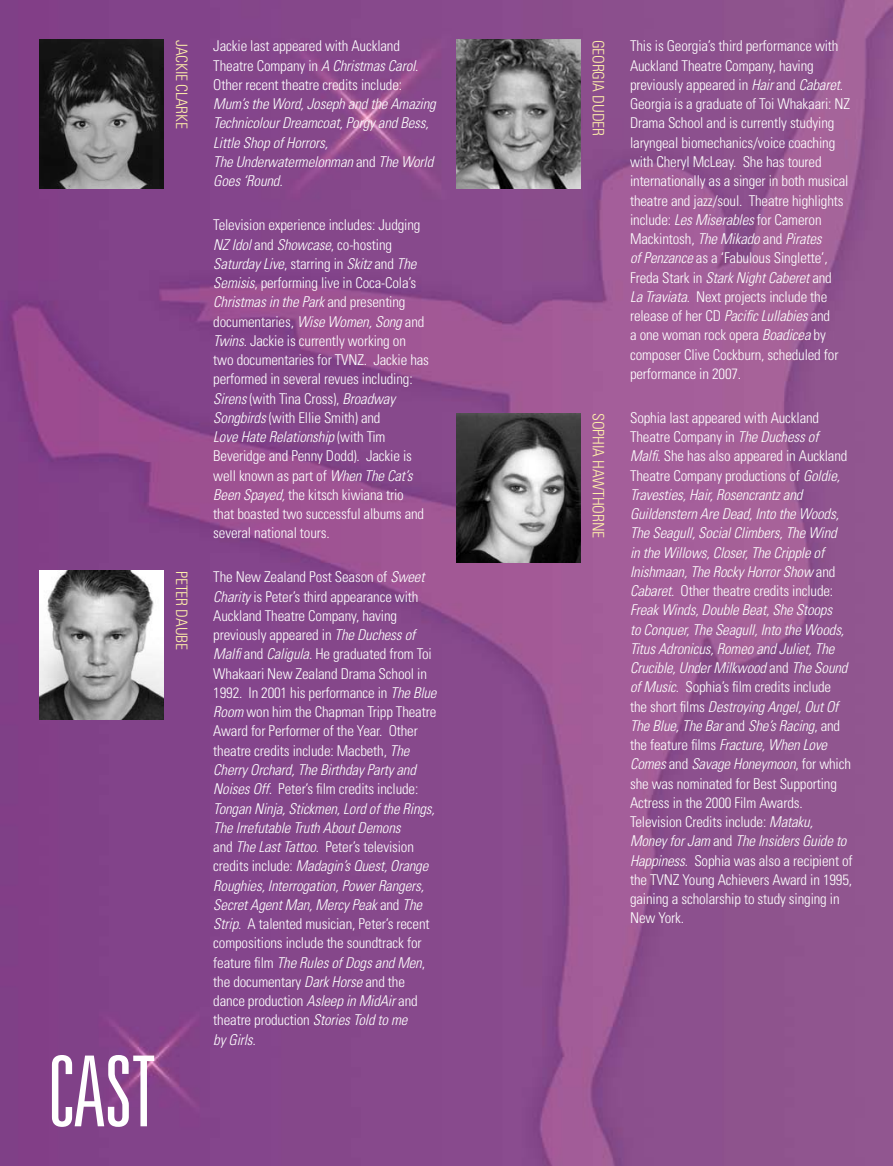
<style>
.page{position:relative;width:893px;height:1166px;background:#fff}
.page>*{position:absolute;margin:0;border:0;box-sizing:border-box;transform-origin:0 0}
.t1{font:300 ultra-condensed 98px "Univers";color:#fff}
.t2{font:300 condensed 15.75px "Univers";letter-spacing:-.01em;color:#fff1aa}
.t3{font:300 condensed 14.88px/19.2px "Univers";letter-spacing:-.01em;color:#fff}
.t4{font:italic 300 condensed 14.88px/19.2px "Univers";letter-spacing:-.01em;color:#fff}
.s1{font-style:italic}
.s2{font-style:normal}
</style>
<div class="page">
<img style="left:0;top:0;width:893px;height:1166px">
<img style="left:40px;top:40px;width:124px;height:149px">
<img style="left:40px;top:571px;width:124px;height:149px">
<img style="left:456px;top:40px;width:124px;height:149px">
<img style="left:456px;top:413px;width:124px;height:149px">
<p class="t2" style="left:191px;top:40px;width:89px;rotate:90deg">JACKIE CLARKE</p>
<p class="t2" style="left:191px;top:571px;width:79px;rotate:90deg">PETER DAUBE</p>
<h1 class="t1" style="left:47px;top:1040px;width:111px">CAST</h1>
<p class="t3" style="left:213px;top:37px;width:207px">Jackie last appeared with Auckland<br>Theatre Company in <span class="s1">A Christmas Carol</span>.<br>Other recent theatre credits include:</p>
<p class="t4" style="left:213px;top:94px;width:224px">Mum’s the Word, Joseph and the Amazing<br>Technicolour Dreamcoat, Porgy and Bess,<br>Little Shop of Horrors,<br>The Underwatermelonman <span class="s2">and</span> The World<br>Goes ‘Round.</p>
<p class="t3" style="left:213px;top:215px;width:217px">Television experience includes: Judging <span class="s1">NZ Idol</span> and <span class="s1">Showcase</span>, co-hosting <span class="s1">Saturday Live</span>, starring in <span class="s1">Skitz</span> and <span class="s1">The Semisis</span>, performing live in Coca-Cola’s <span class="s1">Christmas in the Park</span> and presenting documentaries, <span class="s1">Wise Women, Song</span> and <span class="s1">Twins</span>. Jackie is currently working on two documentaries for TVNZ. Jackie has performed in several revues including:<br><span class="s1">Sirens</span> (with Tina Cross), <span class="s1">Broadway Songbirds</span> (with Ellie Smith) and<br><span class="s1">Love Hate Relationship</span> (with Tim Beveridge and Penny Dodd). Jackie is well known as part of <span class="s1">When The Cat’s Been Spayed,</span> the kitsch kiwiana trio<br>that boasted two successful albums and several national tours.</p>
<p class="t3" style="left:213px;top:567px;width:225px">The New Zealand Post Season of <span class="s1">Sweet Charity</span> is Peter’s third appearance with Auckland Theatre Company, having previously appeared in <span class="s1">The Duchess of Malfi</span> and <span class="s1">Caligula</span>. He graduated from Toi Whakaari New Zealand Drama School in 1992. I n 2001 his performance in <span class="s1">The Blue Room</span> won him the Chapman Tripp Theatre Award for Performer of the Year. Other theatre credits include: Macbeth, <span class="s1">The Cherry Orchard, The Birthday Party and Noises Off.</span> Peter’s film credits include:<br><span class="s1">Tongan Ninja, Stickmen, Lord of the Rings, The Irrefutable Truth About Demons<br></span>and <span class="s1">The Last Tattoo</span>. Peter’s television credits include: <span class="s1">Madagin’s Quest, Orange Roughies, Interrogation, Power Rangers, Secret Agent Man, Mercy Peak</span> and <span class="s1">The Strip</span>. A talented musician, Peter’s recent compositions include the soundtrack for feature film <span class="s1">The Rules of Dogs and Men</span>, the documentary <span class="s1">Dark Horse</span> and the dance production <span class="s1">Asleep in MidAir</span> and theatre production <span class="s1">Stories Told to me<br>by Girls.</span></p>
<p class="t2" style="left:608px;top:40px;width:96px;rotate:90deg">GEORGIA DUDER</p>
<p class="t3" style="left:630px;top:37px;width:222px">This is Georgia’s third performance with Auckland Theatre Company, having previously appeared in <span class="s1">Hair</span> and <span class="s1">Cabaret</span>.<br>Georgia is a graduate of Toi Whakaari: NZ Drama School and is currently studying laryngeal biomechanics/voice coaching with Cheryl McLeay. She has toured internationally as a singer in both musical theatre and jazz/soul. Theatre highlights include: <span class="s1">Les Miserables</span> for Cameron Mackintosh, <span class="s1">The Mikado</span> and <span class="s1">Pirates<br>of Penzance</span> as a ‘Fabulous Singlette’, Freda Stark in <span class="s1">Stark Night Caberet</span> and<br><span class="s1">La Traviata</span>. Next projects include the release of her CD <span class="s1">Pacific Lullabies</span> and<br>a one woman rock opera <span class="s1">Boadicea</span> by composer Clive Cockburn, scheduled for performance in 2007.</p>
<p class="t4" style="left:630px;top:408px;width:224px"><span class="s2">Sophia last appeared with Auckland Theatre Company in</span> The Duchess of Malfi<span class="s2">. She has also appeared in Auckland Theatre Company productions of</span> Goldie, Travesties, Hair, Rosencrantz and Guildenstern Are Dead, Into the Woods, The Seagull, Social Climbers, The Wind<br>in the Willows, Closer, The Cripple of Inishmaan, The Rocky Horror Show <span class="s2">and </span>Cabaret<span class="s2">. Other theatre credits include:<br></span>Freak Winds, Double Beat, She Stoops<br>to Conquer, The Seagull, Into the Woods, Titus Adronicus, Romeo and Juliet, The Crucible, Under Milkwood <span class="s2">and</span> The Sound of Music<span class="s2">. Sophia’s film credits include<br>the short films</span> Destroying Angel, Out Of The Blue, The Bar <span class="s2">and</span> She’s Racing<span class="s2">, and the feature films</span> Fracture, When Love Comes <span class="s2">and</span> Savage Honeymoon<span class="s2">, for which she was nominated for Best Supporting Actress in the 2000 Film Awards.<br>Television Credits include:</span> Mataku, Money for Jam <span class="s2">and</span> The Insiders Guide to Happiness<span class="s2">. Sophia was also a recipient of the TVNZ Young Achievers Award in 1995, gaining a scholarship to study singing in New York.</span></p>
<p class="t2" style="left:608px;top:413px;width:125px;rotate:90deg">SOPHIA HAWTHORNE</p>
</div>
